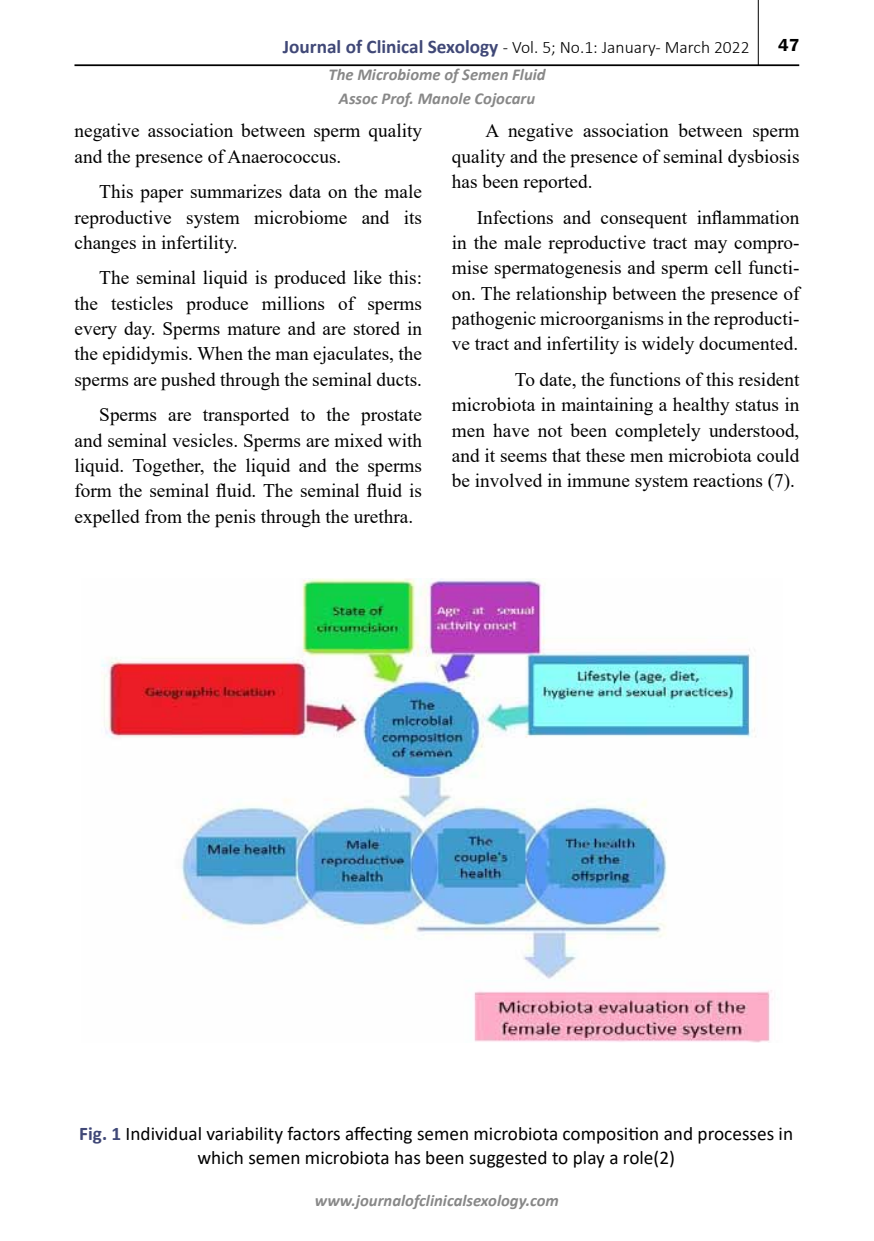
<style>
.page{position:relative;width:874px;height:1241px;background:#fff}
.page>*{position:absolute;margin:0;border:0;box-sizing:border-box;transform-origin:0 0}
.t1{font:19.25px/25.4px "Times New Roman";color:#000;text-align:justify}
.t2{font:19.25px/24.5px "Calibri";color:#000;text-align:center}
.t3{font:300 17.5px "Calibri";color:#000}
.t4{font:600 17.5px "ITC Franklin Gothic Std";color:#000}
.t5{font:italic 700 16.62px/24.5px "Calibri";color:#888;text-align:center}
.s1{font-weight:700;font-size:19.25px;color:#404877}
.s2{font-weight:700;color:#404877}
</style>
<div class="page">
<hr style="left:74px;top:64px;width:724px;height:2px;background:#000">
<hr style="left:757px;top:0;width:1px;height:65px;background:#000">
<img style="left:101px;top:578px;width:672px;height:464px">
<p class="t3" style="left:282px;top:36px;width:468px"><span class="s1">Journal of Clinical Sexology</span> - Vol. 5; No.1: January- March 2022</p>
<p class="t4" style="left:777px;top:35px;width:22px">47</p>
<p class="t5" style="left:328px;top:61px;width:218px">The Microbiome of Semen Fluid<br>Assoc Prof. Manole Cojocaru</p>
<p class="t1" style="left:74px;top:118px;width:349px">negative association between sperm quality and the presence of Anaerococcus.</p>
<p class="t1" style="left:74px;top:178px;width:349px;text-indent:25px">This paper summarizes data on the male reproductive system microbiome and its changes in infertility.</p>
<p class="t1" style="left:74px;top:264px;width:349px;text-indent:25px">The seminal liquid is produced like this: the testicles produce millions of sperms every day. Sperms mature and are stored in the epididymis. When the man ejaculates, the sperms are pushed through the seminal ducts.</p>
<p class="t1" style="left:74px;top:401px;width:349px;text-indent:25px">Sperms are transported to the prostate and seminal vesicles. Sperms are mixed with liquid. Together, the liquid and the sperms form the seminal fluid. The seminal fluid is expelled from the penis through the urethra.</p>
<p class="t1" style="left:451px;top:118px;width:349px;text-indent:33px">A negative association between sperm quality and the presence of seminal dysbiosis has been reported.</p>
<p class="t1" style="left:451px;top:204px;width:349px;text-indent:25px">Infections and consequent inflammation in the male reproductive tract may compro&shy;mise spermatogenesis and sperm cell functi&shy;on. The relationship between the presence of pathogenic microorganisms in the reproducti&shy;ve tract and infertility is widely documented.</p>
<p class="t1" style="left:451px;top:366px;width:349px;text-indent:63px">To date, the functions of this resident microbiota in maintaining a healthy status in men have not been completely understood, and it seems that these men microbiota could be involved in immune system reactions (7).</p>
<p class="t2" style="left:79px;top:1120px;width:715px"><span class="s2">Fig. 1</span> Individual variability factors affecting semen microbiota composition and processes in which semen microbiota has been suggested to play a role(2)</p>
<p class="t5" style="left:315px;top:1187px;width:245px">www.journalofclinicalsexology.com</p>
</div>
